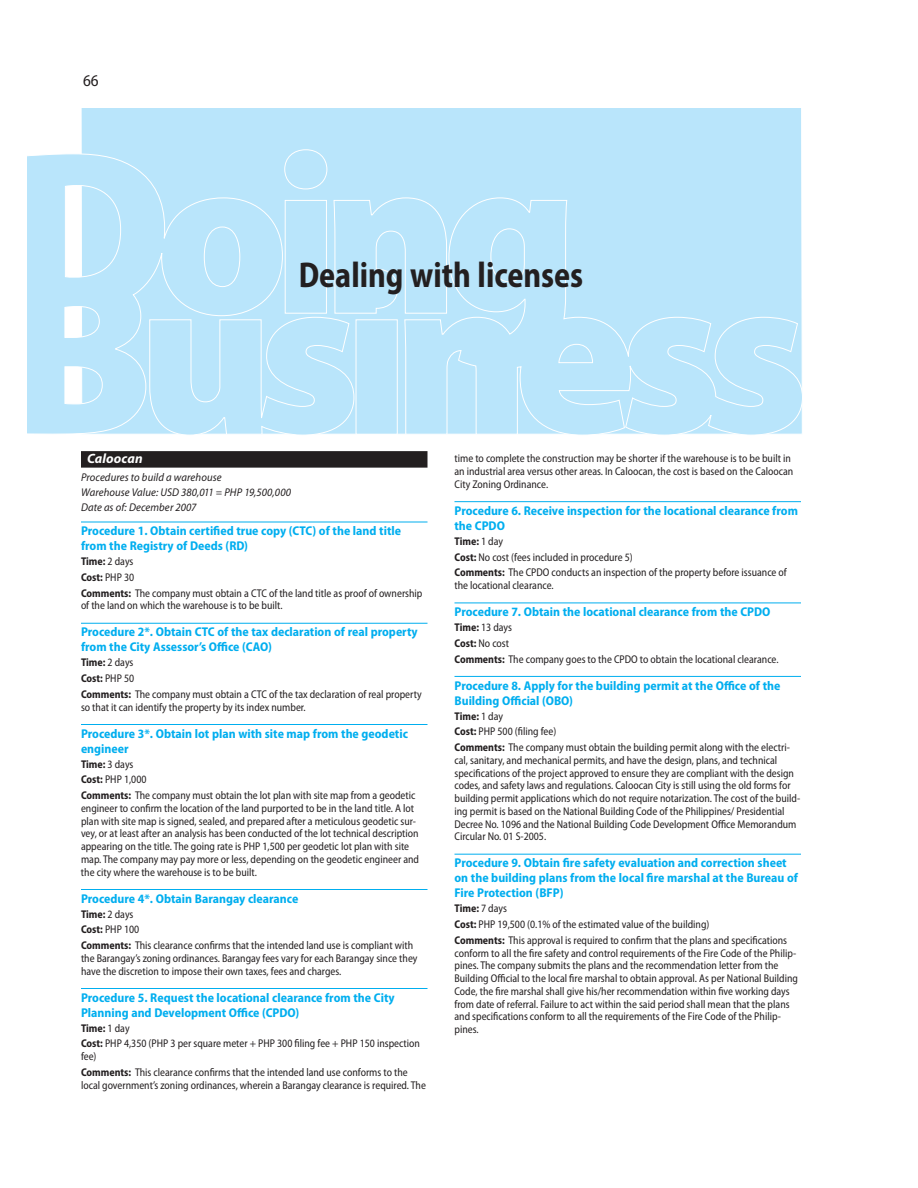
<style>
.page{position:relative;width:918px;height:1188px;background:#fff}
.page>*{position:absolute;margin:0;border:0;box-sizing:border-box;transform-origin:0 0}
.t1{font:700 semi-condensed 36px "Myriad Pro";color:#231f20;scale:.9 1}
.t2{font:semi-condensed 16.5px "Myriad Pro";color:#231f20}
.t3{font:italic 700 13.5px "Myriad Pro";letter-spacing:.01em;color:#fff}
.t4{font:700 semi-condensed 12.75px/15px "Myriad Pro";color:#00aeef}
.t5{font:semi-condensed 11.25px/12.8px "Myriad Pro";color:#231f20;scale:.95 1}
.t6{font:italic 11.25px/15px "Myriad Pro";letter-spacing:.01em;color:#231f20;scale:.95 1}
.s1{font-weight:700}
</style>
<div class="page">
<div style="left:81px;top:108px;width:721px;height:89px;background:#b9e5fb"></div>
<svg style="left:27px;top:153px;width:256px;height:281px"></svg>
<svg style="left:149px;top:197px;width:255px;height:238px"></svg>
<div style="left:356px;top:320px;width:41px;height:114px;background:#b9e5fb"></div>
<div style="left:356px;top:319px;width:42px;height:116px;border:1px solid #fff"></div>
<div style="left:404px;top:197px;width:398px;height:238px;background:#b9e5fb"></div>
<div style="left:285px;top:150px;width:42px;height:39px;background:#b9e5fb;border-radius:50%"></div>
<div style="left:284px;top:149px;width:43px;height:40px;border:1px solid #fff;border-radius:50%"></div>
<div style="left:81px;top:451px;width:347px;height:17px;background:#231f20"></div>
<hr style="left:81px;top:522px;width:347px;height:1px;background:#00aeef">
<hr style="left:81px;top:623px;width:347px;height:1px;background:#00aeef">
<hr style="left:81px;top:724px;width:347px;height:1px;background:#00aeef">
<hr style="left:81px;top:889px;width:347px;height:1px;background:#00aeef">
<hr style="left:81px;top:988px;width:347px;height:1px;background:#00aeef">
<hr style="left:455px;top:501px;width:346px;height:1px;background:#00aeef">
<hr style="left:455px;top:603px;width:346px;height:1px;background:#00aeef">
<hr style="left:455px;top:676px;width:346px;height:1px;background:#00aeef">
<hr style="left:455px;top:854px;width:346px;height:1px;background:#00aeef">
<h2 class="t2" style="left:83px;top:74px;width:17px">66</h2>
<h1 class="t1" style="left:299px;top:261px;width:318px">Dealing with licenses</h1>
<p class="t3" style="left:87px;top:453px;width:57px">Caloocan</p>
<p class="t6" style="left:81px;top:471px;width:223px">Procedures to build a warehouse<br>Warehouse Value: USD 380,011 = PHP 19,500,000<br>Date as of: December 2007</p>
<p class="t4" style="left:81px;top:524px;width:322px">Procedure 1. Obtain certified true copy (CTC) of the land title from the Registry of Deeds (RD)</p>
<p class="t5" style="left:81px;top:554px;width:361px;line-height:15.8px"><span class="s1">Time:</span> 2 days<br><span class="s1">Cost:</span> PHP 30<br><span class="s1">Comments:</span> The company must obtain a CTC of the land title as proof of ownership</p>
<p class="t5" style="left:81px;top:600px;width:214px">of the land on which the warehouse is to be built.</p>
<p class="t4" style="left:81px;top:625px;width:338px">Procedure 2*. Obtain CTC of the tax declaration of real property from the City Assessor’s Office (CAO)</p>
<p class="t5" style="left:81px;top:655px;width:360px;line-height:15.8px"><span class="s1">Time:</span> 2 days<br><span class="s1">Cost:</span> PHP 50<br><span class="s1">Comments:</span> The company must obtain a CTC of the tax declaration of real property</p>
<p class="t5" style="left:81px;top:701px;width:238px">so that it can identify the property by its index number.</p>
<p class="t4" style="left:81px;top:727px;width:329px">Procedure 3*. Obtain lot plan with site map from the geodetic engineer</p>
<p class="t5" style="left:81px;top:757px;width:354px;line-height:15.8px"><span class="s1">Time:</span> 3 days<br><span class="s1">Cost:</span> PHP 1,000<br><span class="s1">Comments:</span> The company must obtain the lot plan with site map from a geodetic</p>
<p class="t5" style="left:81px;top:802px;width:357px">engineer to confirm the location of the land purported to be in the land title. A lot plan with site map is signed, sealed, and prepared after a meticulous geodetic sur&shy;vey, or at least after an analysis has been conducted of the lot technical description appearing on the title. The going rate is PHP 1,500 per geodetic lot plan with site map. The company may pay more or less, depending on the geodetic engineer and the city where the warehouse is to be built.</p>
<p class="t4" style="left:81px;top:892px;width:219px">Procedure 4*. Obtain Barangay clearance</p>
<p class="t5" style="left:81px;top:907px;width:351px;line-height:15.8px"><span class="s1">Time:</span> 2 days<br><span class="s1">Cost:</span> PHP 100<br><span class="s1">Comments:</span> This clearance confirms that the intended land use is compliant with</p>
<p class="t5" style="left:81px;top:952px;width:356px">the Barangay’s zoning ordinances. Barangay fees vary for each Barangay since they have the discretion to impose their own taxes, fees and charges.</p>
<p class="t4" style="left:81px;top:991px;width:315px">Procedure 5. Request the locational clearance from the City<br>Planning and Development Office (CPDO)</p>
<p class="t5" style="left:81px;top:1021px;width:358px;line-height:15.8px"><span class="s1">Time:</span> 1 day<br><span class="s1">Cost:</span> PHP 4,350 (PHP 3 per square meter + PHP 300 filing fee + PHP 150 inspection</p>
<p class="t5" style="left:81px;top:1049px;width:345px;line-height:15.8px">fee)<br><span class="s1">Comments:</span> This clearance confirms that the intended land use conforms to the</p>
<p class="t5" style="left:81px;top:1079px;width:365px">local government’s zoning ordinances, wherein a Barangay clearance is required. The</p>
<p class="t5" style="left:455px;top:453px;width:358px">time to complete the construction may be shorter if the warehouse is to be built in an industrial area versus other areas. In Caloocan, the cost is based on the Caloocan<br>City Zoning Ordinance.</p>
<p class="t4" style="left:455px;top:504px;width:345px">Procedure 6. Receive inspection for the locational clearance from the CPDO</p>
<p class="t5" style="left:455px;top:534px;width:351px;line-height:15.8px"><span class="s1">Time:</span> 1 day<br><span class="s1">Cost:</span> No cost (fees included in procedure 5)<br><span class="s1">Comments:</span> The CPDO conducts an inspection of the property before issuance of</p>
<p class="t5" style="left:455px;top:580px;width:106px">the locational clearance.</p>
<p class="t4" style="left:455px;top:605px;width:318px">Procedure 7. Obtain the locational clearance from the CPDO</p>
<p class="t5" style="left:455px;top:620px;width:343px;line-height:15.8px"><span class="s1">Time:</span> 13 days<br><span class="s1">Cost:</span> No cost<br><span class="s1">Comments:</span> The company goes to the CPDO to obtain the locational clearance.</p>
<p class="t4" style="left:455px;top:679px;width:327px">Procedure 8. Apply for the building permit at the Office of the<br>Building Official (OBO)</p>
<p class="t5" style="left:455px;top:709px;width:355px;line-height:15.8px"><span class="s1">Time:</span> 1 day<br><span class="s1">Cost:</span> PHP 500 (filing fee)<br><span class="s1">Comments:</span> The company must obtain the building permit along with the electri-</p>
<p class="t5" style="left:454px;top:754px;width:365px">cal, sanitary, and mechanical permits, and have the design, plans, and technical specifications of the project approved to ensure they are compliant with the design codes, and safety laws and regulations. Caloocan City is still using the old forms for building permit applications which do not require notarization. The cost of the build&shy;ing permit is based on the National Building Code of the Philippines/ Presidential Decree No. 1096 and the National Building Code Development Office Memorandum Circular No. 01 S-2005.</p>
<p class="t4" style="left:455px;top:856px;width:345px">Procedure 9. Obtain fire safety evaluation and correction sheet on the building plans from the local fire marshal at the Bureau of<br>Fire Protection (BFP)</p>
<p class="t5" style="left:455px;top:901px;width:352px;line-height:15.8px"><span class="s1">Time:</span> 7 days<br><span class="s1">Cost:</span> PHP 19,500 (0.1% of the estimated value of the building)<br><span class="s1">Comments:</span> This approval is required to confirm that the plans and specifications</p>
<p class="t5" style="left:455px;top:947px;width:363px">conform to all the fire safety and control requirements of the Fire Code of the Philip&shy;pines. The company submits the plans and the recommendation letter from the Building Official to the local fire marshal to obtain approval. As per National Building Code, the fire marshal shall give his/her recommendation within five working days from date of referral. Failure to act within the said period shall mean that the plans and specifications conform to all the requirements of the Fire Code of the Philip&shy;pines.</p>
</div>
